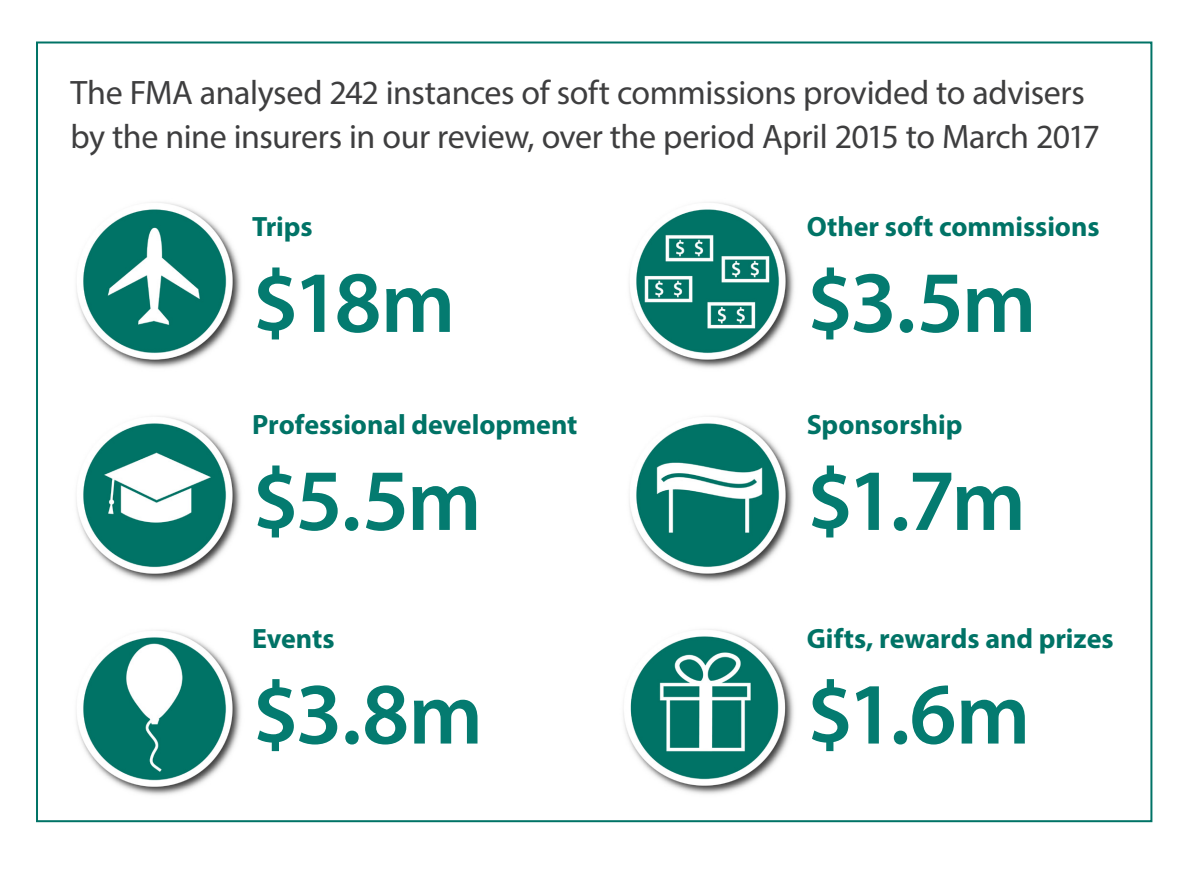
<style>
.page{position:relative;width:1191px;height:874px;background:#fff}
.page>*{position:absolute;margin:0;border:0;box-sizing:border-box;transform-origin:0 0}
.Body_Header_green{font:600 88px "Myriad Pro";letter-spacing:-.025em;color:#047b70}
.Body{font:34px/44px "Myriad Pro";letter-spacing:-.015em;color:#3e3e3f}
.Body_Header_green-2{font:700 28px "Myriad Pro";color:#007366}
</style>
<div class="page">
<img style="left:76px;top:630px;width:165px;height:165px">
<img style="left:76px;top:416px;width:165px;height:166px">
<img style="left:76px;top:202px;width:165px;height:166px">
<img style="left:623px;top:629px;width:171px;height:165px">
<img style="left:629px;top:202px;width:165px;height:166px">
<img style="left:629px;top:416px;width:165px;height:166px">
<p class="Body" style="left:70px;top:70px;width:1031px">The FMA analysed 242 instances of soft commissions provided to advisers by the nine insurers in our review, over the period April 2015 to March 2017</p>
<p class="Body_Header_green-2" style="left:252px;top:208px;width:62px">Trips</p>
<p class="Body_Header_green" style="left:252px;top:246px;width:205px">$18m</p>
<p class="Body_Header_green-2" style="left:252px;top:406px;width:327px">Professional development</p>
<p class="Body_Header_green" style="left:252px;top:444px;width:231px">$5.5m</p>
<p class="Body_Header_green-2" style="left:252px;top:620px;width:84px">Events</p>
<p class="Body_Header_green" style="left:252px;top:658px;width:232px">$3.8m</p>
<p class="Body_Header_green-2" style="left:806px;top:208px;width:294px">Other soft commissions</p>
<p class="Body_Header_green" style="left:806px;top:246px;width:231px">$3.5m</p>
<p class="Body_Header_green-2" style="left:806px;top:406px;width:157px">Sponsorship</p>
<p class="Body_Header_green" style="left:806px;top:444px;width:221px">$1.7m</p>
<p class="Body_Header_green-2" style="left:806px;top:620px;width:308px">Gifts, rewards and prizes</p>
<p class="Body_Header_green" style="left:806px;top:658px;width:225px">$1.6m</p>
</div>
